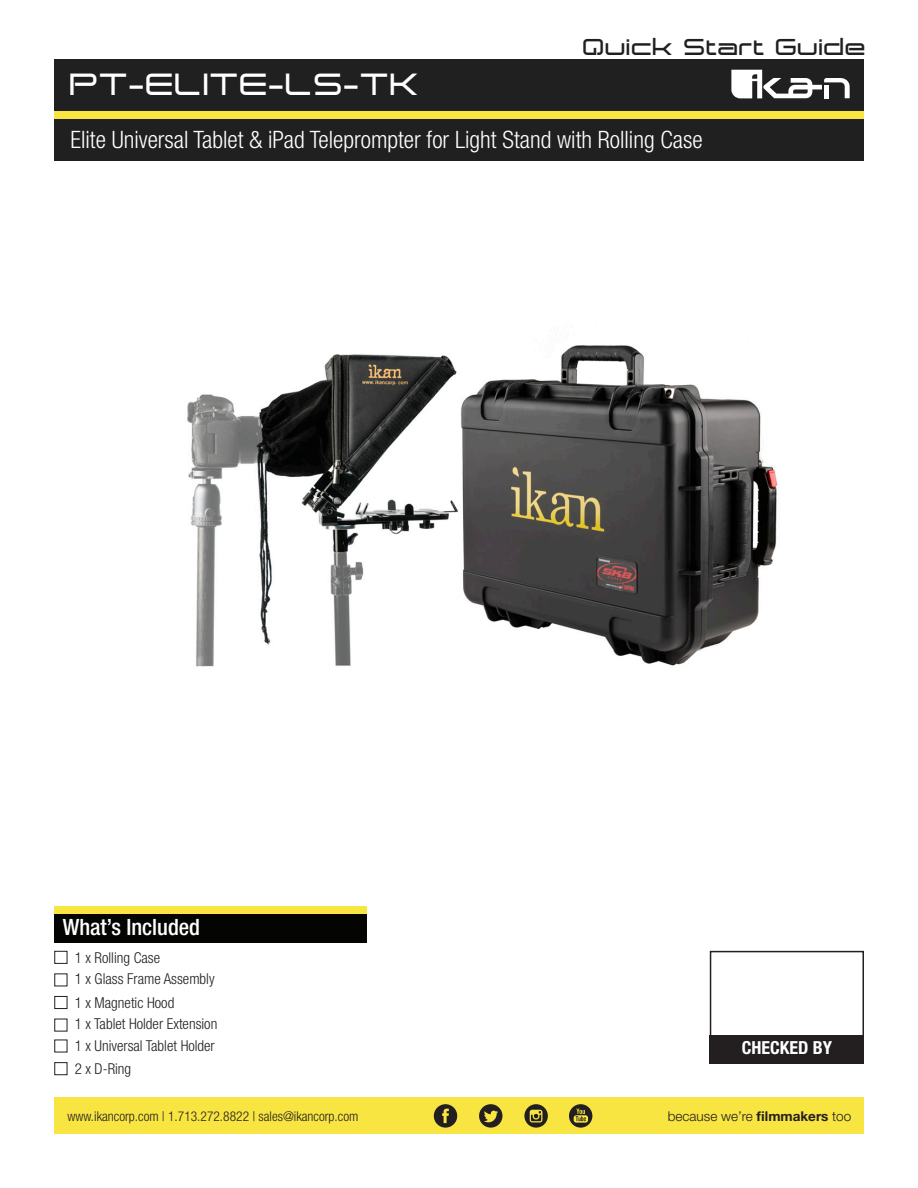
<style>
.page{position:relative;width:918px;height:1188px;background:#fff}
.page>*{position:absolute;margin:0;border:0;box-sizing:border-box;transform-origin:0 0}
.t1{font:700 30px "Expansiva";color:#fff}
.t2{font:300 condensed 24px "Helvetica Neue LT Std";color:#fff}
.t3{font:700 22.5px "Expansiva";color:#212020}
.t4{font:500 condensed 22.5px "Helvetica Neue LT Std";color:#fff}
.t5{font:700 condensed 18px "Helvetica Neue LT Std";color:#fff}
.t6{font:300 condensed 15px/22px "Helvetica Neue LT Std";color:#231f20}
.t7{font:300 condensed 13.5px "Helvetica Neue LT Std";color:#231f20}
.t8{font:300 13.5px "Helvetica Neue LT Std";color:#231f20}
.s1{font-weight:700}
</style>
<div class="page">
<div style="left:710px;top:951px;width:154px;height:86px;border:2px solid #231f20"></div>
<div style="left:710px;top:1035px;width:154px;height:29px;background:#231f20"></div>
<div style="left:54px;top:951px;width:13px;height:13px;border:1px solid #231f20"></div>
<div style="left:54px;top:996px;width:13px;height:13px;border:1px solid #231f20"></div>
<div style="left:54px;top:974px;width:13px;height:12px;border:1px solid #231f20"></div>
<div style="left:54px;top:1019px;width:13px;height:13px;border:1px solid #231f20"></div>
<div style="left:54px;top:1040px;width:13px;height:12px;border:1px solid #231f20"></div>
<div style="left:54px;top:1062px;width:13px;height:13px;border:1px solid #231f20"></div>
<div style="left:55px;top:59px;width:809px;height:102px;background:#212020"></div>
<div style="left:55px;top:111px;width:809px;height:7px;background:#f8e541"></div>
<svg style="left:731px;top:70px;width:119px;height:28px"></svg>
<div style="left:54px;top:909px;width:312px;height:34px;background:#040503"></div>
<div style="left:54px;top:906px;width:312px;height:7px;background:#f8e541"></div>
<div style="left:54px;top:1098px;width:810px;height:36px;background:#f8e541"></div>
<svg style="left:434px;top:1104px;width:23px;height:24px"></svg>
<svg style="left:569px;top:1104px;width:23px;height:24px"></svg>
<svg style="left:524px;top:1104px;width:24px;height:24px"></svg>
<svg style="left:479px;top:1104px;width:23px;height:24px"></svg>
<img style="left:187px;top:345px;width:591px;height:322px">
<p class="t1" style="left:70px;top:65px;width:351px">PT-ELITE-LS-TK</p>
<p class="t3" style="left:584px;top:32px;width:285px">Quick Start Guide</p>
<p class="t2" style="left:70px;top:126px;width:634px">Elite Universal Tablet &amp; iPad Teleprompter for Light Stand with Rolling Case</p>
<p class="t4" style="left:63px;top:914px;width:139px">What’s Included</p>
<p class="t6" style="left:75px;top:947px;width:141px;line-height:21.3px">1 x Rolling Case<br>1 x Glass Frame Assembly</p>
<p class="t6" style="left:75px;top:991px;width:144px">1 x Magnetic Hood<br>1 x Tablet Holder Extension<br>1 x Universal Tablet Holder<br>2 x D-Ring</p>
<p class="t7" style="left:68px;top:1108px;width:292px">www.ikancorp.com | 1.713.272.8822 | sales@ikancorp.com</p>
<p class="t8" style="left:668px;top:1108px;width:185px">because we’re <span class="s1">filmmakers</span> too</p>
<p class="t5" style="left:742px;top:1037px;width:92px">CHECKED BY</p>
</div>
